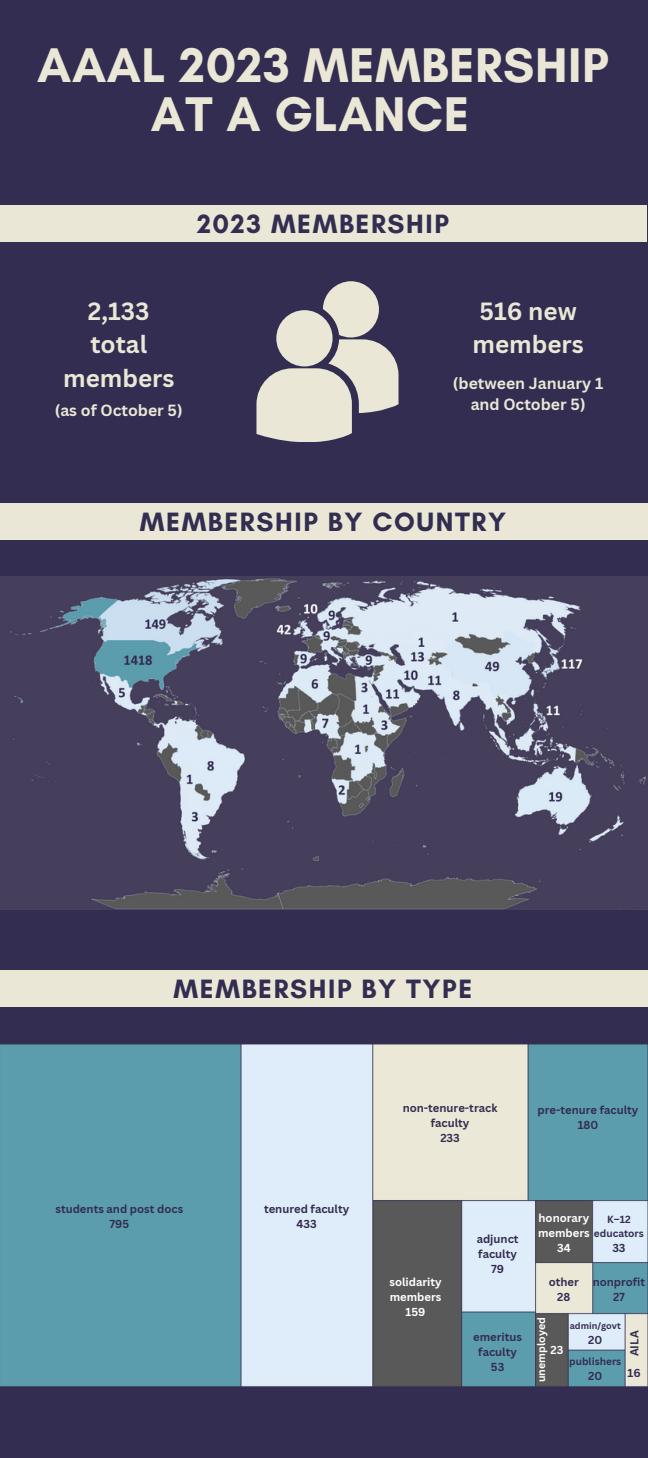
<style>
.page{position:relative;width:648px;height:1458px;background:#332d51}
.page>*{position:absolute;margin:0;border:0;box-sizing:border-box;transform-origin:0 0}
.t1{font:700 49.5px "Glacial Indifference";letter-spacing:.01em;color:#eae7d6}
.t2{font:700 27px "Glacial Indifference";letter-spacing:.06em;color:#332d51}
.t3{font:700 24.3px/33.8px "Canva Sans";color:#eae7d6;text-align:center}
.t4{font:700 15.75px "Canva Sans";color:#eae7d6}
.t5{font:700 11.25px "Canva Sans";color:#332d51}
.t6{font:700 11.25px "Canva Sans";color:#fff}
.t7{font:700 10.58px "Canva Sans";color:#fff}
.t8{font:700 10.12px "Canva Sans";color:#332d51}
.t9{font:700 9px "Canva Sans";color:#332d51}
</style>
<div class="page">
<div style="left:0;top:503px;width:647px;height:37px;background:#eae7d6"></div>
<div style="left:0;top:970px;width:647px;height:37px;background:#eae7d6"></div>
<div style="left:0;top:205px;width:647px;height:37px;background:#eae7d6"></div>
<img style="left:0;top:577px;width:647px;height:332px">
<svg style="left:256px;top:281px;width:142px;height:161px"></svg>
<img style="left:0;top:1044px;width:647px;height:343px">
<p class="t1" style="left:37px;top:35px;width:573px">AAAL 2023 MEMBERSHIP</p>
<p class="t1" style="left:151px;top:84px;width:320px">AT A GLANCE</p>
<p class="t2" style="left:197px;top:207px;width:253px">2023 MEMBERSHIP</p>
<p class="t3" style="left:88px;top:293px;width:63px">2,133</p>
<p class="t3" style="left:63px;top:327px;width:113px">total members</p>
<p class="t4" style="left:55px;top:399px;width:129px">(as of October 5)</p>
<p class="t3" style="left:480px;top:293px;width:99px">516 new</p>
<p class="t3" style="left:472px;top:327px;width:113px">members</p>
<p class="t4" style="left:453px;top:372px;width:152px">(between January 1</p>
<p class="t4" style="left:471px;top:393px;width:116px">and October 5)</p>
<p class="t2" style="left:140px;top:505px;width:368px">MEMBERSHIP BY COUNTRY</p>
<p class="t2" style="left:174px;top:972px;width:300px">MEMBERSHIP BY TYPE</p>
<p class="t5" style="left:55px;top:1201px;width:129px">students and post docs</p>
<p class="t5" style="left:110px;top:1216px;width:21px">795</p>
<p class="t5" style="left:264px;top:1201px;width:87px">tenured faculty</p>
<p class="t5" style="left:297px;top:1216px;width:22px">433</p>
<p class="t5" style="left:403px;top:1100px;width:96px">non-tenure-track</p>
<p class="t5" style="left:431px;top:1115px;width:40px">faculty</p>
<p class="t5" style="left:440px;top:1130px;width:21px">233</p>
<p class="t5" style="left:538px;top:1102px;width:102px">pre-tenure faculty</p>
<p class="t5" style="left:578px;top:1117px;width:22px">180</p>
<p class="t6" style="left:389px;top:1274px;width:54px">solidarity</p>
<p class="t6" style="left:390px;top:1289px;width:53px">members</p>
<p class="t6" style="left:406px;top:1304px;width:21px">159</p>
<p class="t5" style="left:477px;top:1231px;width:43px">adjunct</p>
<p class="t5" style="left:478px;top:1246px;width:40px">faculty</p>
<p class="t5" style="left:491px;top:1261px;width:14px">79</p>
<p class="t5" style="left:473px;top:1329px;width:50px">emeritus</p>
<p class="t5" style="left:478px;top:1344px;width:40px">faculty</p>
<p class="t5" style="left:491px;top:1359px;width:15px">53</p>
<p class="t6" style="left:539px;top:1210px;width:52px">honorary</p>
<p class="t6" style="left:538px;top:1225px;width:53px">members</p>
<p class="t6" style="left:557px;top:1240px;width:15px">34</p>
<p class="t5" style="left:549px;top:1274px;width:32px">other</p>
<p class="t5" style="left:557px;top:1289px;width:15px">28</p>
<p class="t8" style="left:607px;top:1212px;width:25px">K–12</p>
<p class="t8" style="left:594px;top:1226px;width:51px">educators</p>
<p class="t5" style="left:612px;top:1240px;width:15px">33</p>
<p class="t5" style="left:593px;top:1274px;width:54px">nonprofit</p>
<p class="t5" style="left:613px;top:1289px;width:13px">27</p>
<p class="t7" style="left:534px;top:1382px;width:67px;rotate:-90deg">unemployed</p>
<p class="t9" style="left:570px;top:1320px;width:52px">admin/govt</p>
<p class="t5" style="left:588px;top:1332px;width:16px">20</p>
<p class="t8" style="left:569px;top:1354px;width:54px">publishers</p>
<p class="t5" style="left:588px;top:1368px;width:16px">20</p>
<p class="t5" style="left:626px;top:1356px;width:27px;rotate:-90deg">AILA</p>
<p class="t5" style="left:627px;top:1365px;width:15px">16</p>
<p class="t6" style="left:551px;top:1342px;width:14px">23</p>
</div>
